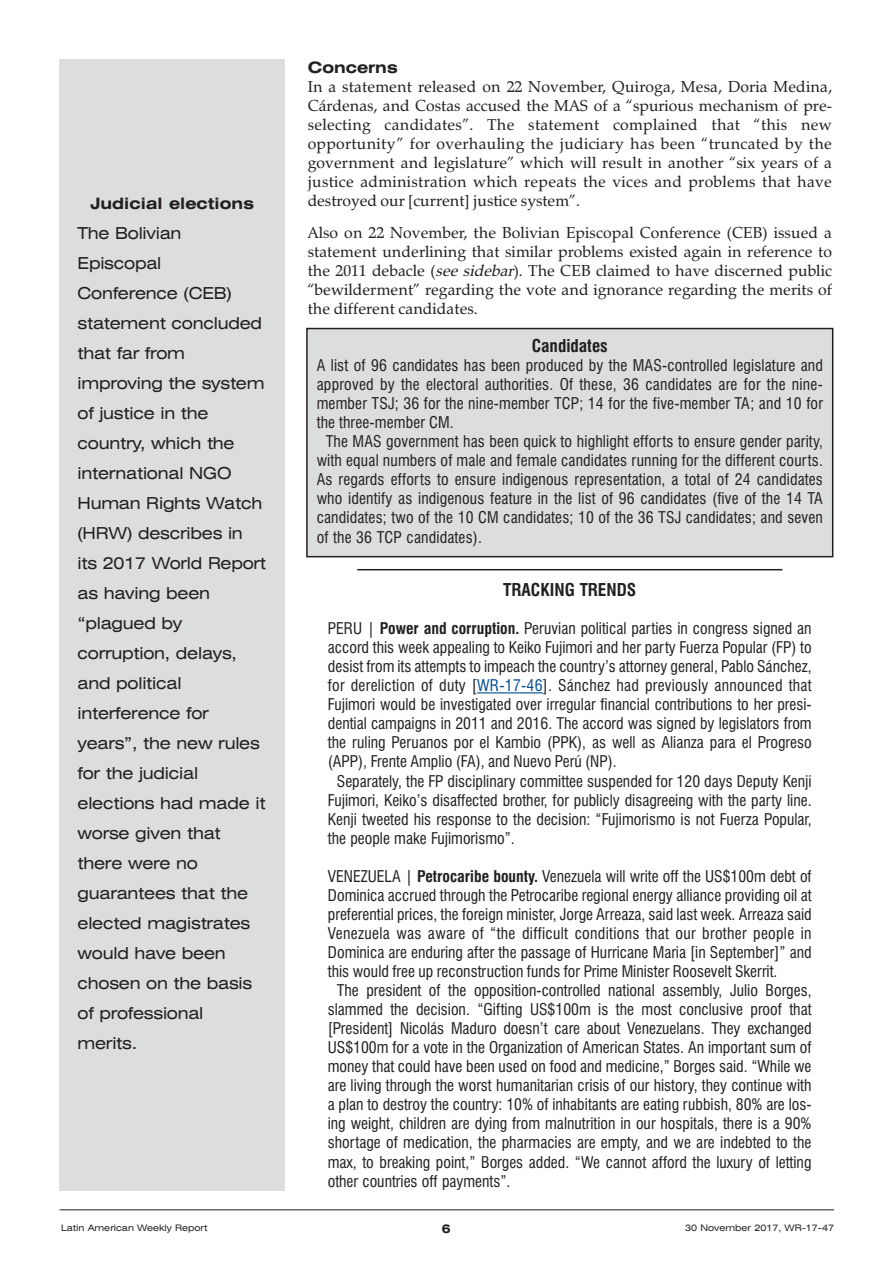
<style>
.page{position:relative;width:893px;height:1263px;background:#fff}
.page>*{position:absolute;margin:0;border:0;box-sizing:border-box;transform-origin:0 0}
.t1{font:700 condensed 17.25px "Swiss 721 BT";color:#231f20}
.t2{font:expanded 16.5px/30px "Swiss 721 BT";letter-spacing:-.015em;color:#231f20}
.t3{font:condensed 15.75px "Swiss 721 BT";color:#231f20}
.t4{font:15.75px/19px "Zapf Calligraphic 801 BT";letter-spacing:.005em;color:#231f20;text-align:justify}
.t5{font:condensed 15.75px "Swiss 721 BT";letter-spacing:.02em;color:#231f20}
.t6{font:700 expanded 15.75px "Swiss 721 BT";color:#231f20}
.t7{font:700 expanded 12px "Swiss 721 BT";color:#231f20}
.t8{font:expanded 9px "Swiss 721 BT";color:#231f20}
.s1{font-style:italic}
.s2{font-weight:700}
.s3{color:#014d95}
</style>
<div class="page">
<div style="left:60px;top:60px;width:225px;height:1131px;background:#dcdddf"></div>
<hr style="left:60px;top:1209px;width:774px;height:1px;background:#231f20">
<hr style="left:477px;top:692px;width:66px;height:1px;background:#014d95">
<div style="left:307px;top:329px;width:526px;height:228px;background:#dcdddf"></div>
<div style="left:306px;top:328px;width:527px;height:229px;border:2px solid #231f20"></div>
<hr style="left:357px;top:569px;width:425px;height:1px;background:#231f20">
<p class="t6" style="left:90px;top:194px;width:166px">Judicial elections</p>
<p class="t2" style="left:78px;top:218px;width:190px">The Bolivian<br>Episcopal<br>Conference (CEB) statement concluded that far from improving the system of justice in the country, which the international NGO<br>Human Rights Watch (HRW) describes in its 2017 World Report as having been “plagued by corruption, delays, and political interference for years”, the new rules for the judicial elections had made it worse given that there were no guarantees that the elected magistrates would have been chosen on the basis of professional merits.</p>
<p class="t8" style="left:61px;top:1223px;width:148px">Latin American Weekly Report</p>
<p class="t6" style="left:308px;top:58px;width:92px">Concerns</p>
<p class="t4" style="left:308px;top:77px;width:526px">In a statement released on 22 November, Quiroga, Mesa, Doria Medina, Cárdenas, and Costas accused the MAS of a “spurious mechanism of pre&shy;selecting candidates”. The statement complained that “this new opportunity” for overhauling the judiciary has been “truncated by the government and legislature” which will result in another “six years of a justice administration which repeats the vices and problems that have destroyed our [current] justice system”.</p>
<p class="t4" style="left:308px;top:223px;width:526px">Also on 22 November, the Bolivian Episcopal Conference (CEB) issued a statement underlining that similar problems existed again in reference to the 2011 debacle (<span class="s1">seesidebar</span>). The CEB claimed to have discerned public “bewilderment” regarding the vote and ignorance regarding the merits of the different candidates.</p>
<p class="t1" style="left:532px;top:336px;width:77px">Candidates</p>
<p class="t3" style="left:317px;top:356px;width:508px">A list of 96 candidates has been produced by the MAS-controlled legislature and</p>
<p class="t3" style="left:317px;top:375px;width:508px">approved by the electoral authorities. Of these, 36 candidates are for the nine-</p>
<p class="t3" style="left:317px;top:394px;width:508px">member TSJ; 36 for the nine-member TCP; 14 for the five-member TA; and 10 for</p>
<p class="t3" style="left:317px;top:414px;width:139px">the three-member CM.</p>
<p class="t3" style="left:326px;top:433px;width:499px">The MAS government has been quick to highlight efforts to ensure gender parity,</p>
<p class="t3" style="left:317px;top:452px;width:508px">with equal numbers of male and female candidates running for the different courts.</p>
<p class="t3" style="left:317px;top:471px;width:508px">As regards efforts to ensure indigenous representation, a total of 24 candidates</p>
<p class="t3" style="left:317px;top:490px;width:508px">who identify as indigenous feature in the list of 96 candidates (five of the 14 TA</p>
<p class="t3" style="left:317px;top:509px;width:508px">candidates; two of the 10 CM candidates; 10 of the 36 TSJ candidates; and seven</p>
<p class="t3" style="left:317px;top:528px;width:167px">of the 36 TCP candidates).</p>
<p class="t1" style="left:503px;top:580px;width:135px">TRACKING TRENDS</p>
<p class="t3" style="left:328px;top:619px;width:485px">PERU | <span class="s2">Power and corruption.</span> Peruvian political parties in congress signed an</p>
<p class="t3" style="left:328px;top:638px;width:485px">accord this week appealing to Keiko Fujimori and her party Fuerza Popular (FP) to</p>
<p class="t3" style="left:328px;top:657px;width:485px">desist from its attempts to impeach the country’s attorney general, Pablo Sánchez,</p>
<p class="t3" style="left:328px;top:677px;width:485px">for dereliction of duty [<span class="s3">WR-17-46</span>]. Sánchez had previously announced that</p>
<p class="t3" style="left:328px;top:696px;width:485px">Fujimori would be investigated over irregular financial contributions to her presi-</p>
<p class="t3" style="left:328px;top:715px;width:485px">dential campaigns in 2011 and 2016. The accord was signed by legislators from</p>
<p class="t3" style="left:328px;top:734px;width:485px">the ruling Peruanos por el Kambio (PPK), as well as Alianza para el Progreso</p>
<p class="t3" style="left:328px;top:753px;width:290px">(APP), Frente Amplio (FA), and Nuevo Perú (NP).</p>
<p class="t3" style="left:337px;top:772px;width:476px">Separately, the FP disciplinary committee suspended for 120 days Deputy Kenji</p>
<p class="t3" style="left:328px;top:791px;width:485px">Fujimori, Keiko’s disaffected brother, for publicly disagreeing with the party line.</p>
<p class="t3" style="left:328px;top:810px;width:485px">Kenji tweeted his response to the decision: “Fujimorismo is not Fuerza Popular,</p>
<p class="t3" style="left:328px;top:829px;width:188px">the people make Fujimorismo”.</p>
<p class="t3" style="left:328px;top:867px;width:485px">VENEZUELA | <span class="s2">Petrocaribe bounty.</span> Venezuela will write off the US$100m debt of</p>
<p class="t3" style="left:328px;top:886px;width:485px">Dominica accrued through the Petrocaribe regional energy alliance providing oil at</p>
<p class="t3" style="left:328px;top:905px;width:485px">preferential prices, the foreign minister, Jorge Arreaza, said last week. Arreaza said</p>
<p class="t5" style="left:328px;top:924px;width:485px">Venezuela was aware of “the difficult conditions that our brother people in</p>
<p class="t3" style="left:328px;top:943px;width:485px">Dominica are enduring after the passage of Hurricane Maria [in September]” and</p>
<p class="t3" style="left:328px;top:962px;width:451px">this would free up reconstruction funds for Prime Minister Roosevelt Skerrit.</p>
<p class="t3" style="left:337px;top:981px;width:476px">The president of the opposition-controlled national assembly, Julio Borges,</p>
<p class="t3" style="left:328px;top:1000px;width:485px">slammed the decision. “Gifting US$100m is the most conclusive proof that</p>
<p class="t3" style="left:328px;top:1019px;width:485px">[President] Nicolás Maduro doesn’t care about Venezuelans. They exchanged</p>
<p class="t3" style="left:328px;top:1038px;width:485px">US$100m for a vote in the Organization of American States. An important sum of</p>
<p class="t3" style="left:328px;top:1058px;width:485px">money that could have been used on food and medicine,” Borges said. “While we</p>
<p class="t3" style="left:328px;top:1077px;width:485px">are living through the worst humanitarian crisis of our history, they continue with</p>
<p class="t3" style="left:328px;top:1096px;width:485px">a plan to destroy the country: 10% of inhabitants are eating rubbish, 80% are los-</p>
<p class="t3" style="left:328px;top:1115px;width:485px">ing weight, children are dying from malnutrition in our hospitals, there is a 90%</p>
<p class="t3" style="left:328px;top:1134px;width:485px">shortage of medication, the pharmacies are empty, and we are indebted to the</p>
<p class="t3" style="left:328px;top:1153px;width:485px">max, to breaking point,” Borges added. “We cannot afford the luxury of letting</p>
<p class="t3" style="left:328px;top:1172px;width:184px">other countries off payments”.</p>
<p class="t7" style="left:442px;top:1221px;width:10px">6</p>
<p class="t8" style="left:685px;top:1223px;width:150px">30 November 2017, WR-17-47</p>
</div>
